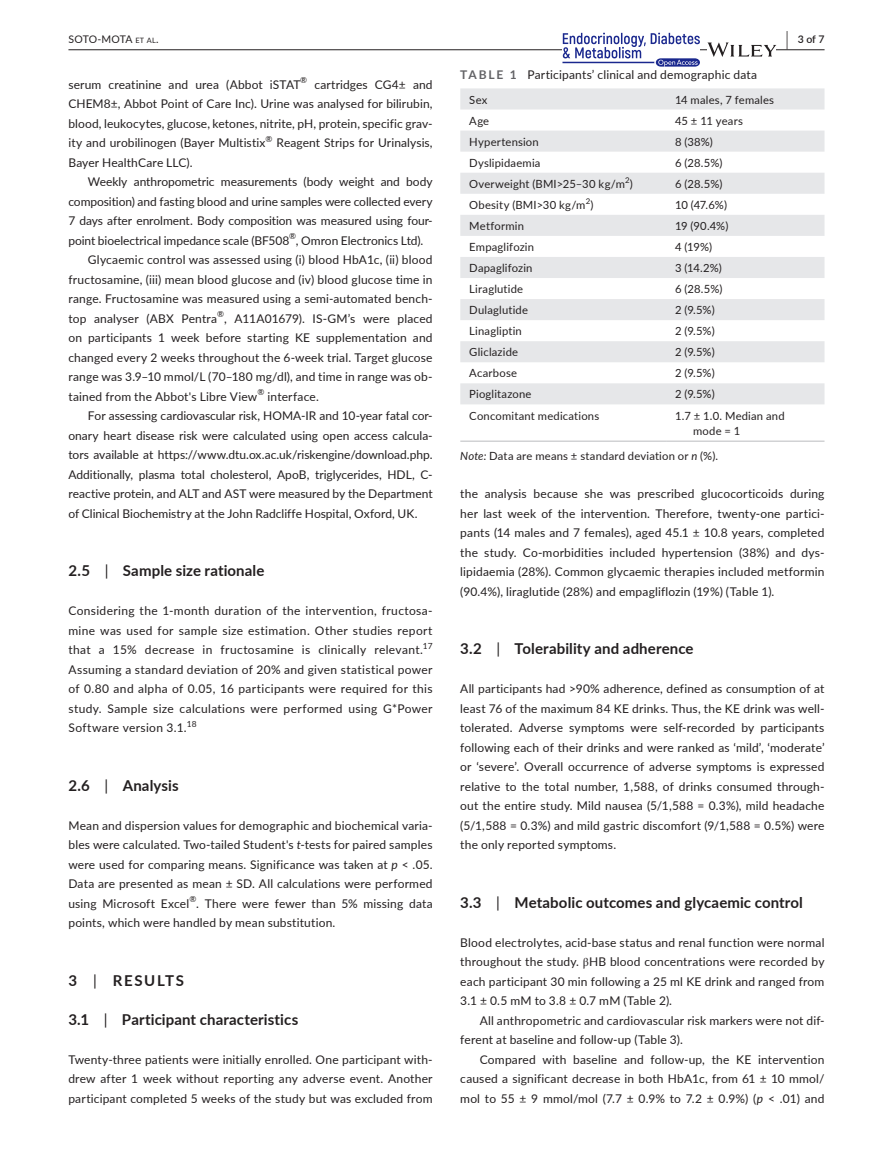
<style>
.page{position:relative;width:893px;height:1174px;background:#fff}
.page>*{position:absolute;margin:0;border:0;box-sizing:border-box;transform-origin:0 0}
.t1{font:700 15px "Lato";letter-spacing:.01em;color:#231f20}
.t2{font:700 15px "Lato";letter-spacing:.105em;color:#231f20}
.t3{font:12px/19.5px "Lato";letter-spacing:.01em;color:#231f20;text-align:justify}
.t4{font:11.25px/15.8px "Lato";letter-spacing:.015em;color:#231f20}
.t5{font:10.5px "Lato";letter-spacing:-.005em;color:#231f20}
.t6{font:600 10.5px "Lato";color:#231f20}
.t7{font:8.4px "Lato";color:#231f20}
.t8{font:7.8px "Lato";color:#231f20}
.s1{font-size:7.35px}
.s2{font-size:19.5px}
.s3{font-weight:700;color:#636366}
.s4{font-style:italic}
.s5{font-weight:400}
.s6{font-family:"STIX"}
</style>
<div class="page">
<hr style="left:68px;top:49px;width:756px;height:1px;background:#231f20">
<svg style="left:562px;top:33px;width:138px;height:34px"></svg>
<svg style="left:707px;top:42px;width:69px;height:15px"></svg>
<svg style="left:460px;top:88px;width:364px;height:316px;fill:#edeeef"></svg>
<hr style="left:460px;top:440px;width:206px;height:2px;background:#d1d2d4">
<hr style="left:666px;top:440px;width:158px;height:2px;background:#d1d2d4">
<p class="t5" style="left:68px;top:31px;width:92px">SOTO-MOTA <span class="s1">et al</span>.</p>
<p class="t6" style="left:786px;top:31px;width:40px"><span class="s2">|</span> 3 of 7</p>
<p class="t3" style="left:68px;top:74px;width:366px">serum creatinine and urea (Abbot iSTAT<sup>®</sup> cartridges CG4± and CHEM8±, Abbot Point of Care Inc). Urine was analysed for bilirubin, blood, leukocytes, glucose, ketones, nitrite, pH, protein, specific grav&shy;ity and urobilinogen (Bayer Multistix<sup>®</sup> Reagent Strips for Urinalysis, Bayer HealthCare LLC).</p>
<p class="t3" style="left:88px;top:171px;width:346px">Weekly anthropometric measurements (body weight and body</p>
<p class="t3" style="left:68px;top:191px;width:366px">composition) and fasting blood and urine samples were collected every</p>
<p class="t3" style="left:68px;top:210px;width:366px">7 days after enrolment. Body composition was measured using four-</p>
<p class="t3" style="left:68px;top:230px;width:356px">point bioelectrical impedance scale (BF508<sup>®</sup>, Omron Electronics Ltd).</p>
<p class="t3" style="left:88px;top:249px;width:346px">Glycaemic control was assessed using (i) blood HbA1c, (ii) blood</p>
<p class="t3" style="left:68px;top:269px;width:366px">fructosamine, (iii) mean blood glucose and (iv) blood glucose time in</p>
<p class="t3" style="left:68px;top:288px;width:366px">range. Fructosamine was measured using a semi-automated bench-</p>
<p class="t3" style="left:68px;top:308px;width:366px">top analyser (ABX Pentra<sup>®</sup>, A11A01679). IS-GM’s were placed</p>
<p class="t3" style="left:68px;top:327px;width:366px">on participants 1 week before starting KE supplementation and</p>
<p class="t3" style="left:68px;top:347px;width:366px">changed every 2 weeks throughout the 6-week trial. Target glucose</p>
<p class="t3" style="left:68px;top:366px;width:366px">range was 3.9–10 mmol/L (70–180 mg/dl), and time in range was ob-</p>
<p class="t3" style="left:68px;top:386px;width:252px">tained from the Abbot's Libre View<sup>®</sup> interface.</p>
<p class="t3" style="left:88px;top:405px;width:346px">For assessing cardiovascular risk, HOMA-IR and 10-year fatal cor-</p>
<p class="t3" style="left:68px;top:425px;width:366px">onary heart disease risk were calculated using open access calcula-</p>
<p class="t3" style="left:68px;top:444px;width:366px">tors available at https://www.dtu.ox.ac.uk/riskengine/download.php.</p>
<p class="t3" style="left:68px;top:464px;width:366px">Additionally, plasma total cholesterol, ApoB, triglycerides, HDL, C-</p>
<p class="t3" style="left:68px;top:483px;width:366px">reactive protein, and ALT and AST were measured by the Department</p>
<p class="t3" style="left:68px;top:503px;width:351px">of Clinical Biochemistry at the John Radcliffe Hospital, Oxford, UK.</p>
<p class="t3" style="left:460px;top:64px;width:298px"><span class="s3">TABLE 1</span> Participants’ clinical and demographic data</p>
<p class="t4" style="left:469px;top:91px;width:20px">Sex</p>
<p class="t4" style="left:675px;top:91px;width:101px">14 males, 7 females</p>
<p class="t4" style="left:469px;top:112px;width:21px">Age</p>
<p class="t4" style="left:675px;top:112px;width:69px">45 ± 11 years</p>
<p class="t4" style="left:469px;top:133px;width:71px">Hypertension</p>
<p class="t4" style="left:675px;top:133px;width:39px">8 (38%)</p>
<p class="t4" style="left:469px;top:154px;width:73px">Dyslipidaemia</p>
<p class="t4" style="left:675px;top:154px;width:49px">6 (28.5%)</p>
<p class="t4" style="left:469px;top:175px;width:165px">Overweight (BMI&gt;25–30 kg/m )</p>
<p class="t8" style="left:625px;top:174px;width:6px">2</p>
<p class="t4" style="left:675px;top:175px;width:49px">6 (28.5%)</p>
<p class="t8" style="left:586px;top:195px;width:6px">2</p>
<p class="t4" style="left:675px;top:196px;width:53px">10 (47.6%)</p>
<p class="t4" style="left:469px;top:196px;width:126px">Obesity (BMI&gt;30 kg/m )</p>
<p class="t4" style="left:469px;top:217px;width:56px">Metformin</p>
<p class="t4" style="left:675px;top:217px;width:55px">19 (90.4%)</p>
<p class="t4" style="left:469px;top:238px;width:66px">Empaglifozin</p>
<p class="t4" style="left:675px;top:238px;width:39px">4 (19%)</p>
<p class="t4" style="left:469px;top:259px;width:65px">Dapaglifozin</p>
<p class="t4" style="left:675px;top:259px;width:48px">3 (14.2%)</p>
<p class="t4" style="left:469px;top:281px;width:55px">Liraglutide</p>
<p class="t4" style="left:675px;top:281px;width:49px">6 (28.5%)</p>
<p class="t4" style="left:469px;top:302px;width:60px">Dulaglutide</p>
<p class="t4" style="left:675px;top:302px;width:41px">2 (9.5%)</p>
<p class="t4" style="left:469px;top:323px;width:54px">Linagliptin</p>
<p class="t4" style="left:675px;top:323px;width:41px">2 (9.5%)</p>
<p class="t4" style="left:469px;top:344px;width:50px">Gliclazide</p>
<p class="t4" style="left:675px;top:344px;width:41px">2 (9.5%)</p>
<p class="t4" style="left:469px;top:365px;width:49px">Acarbose</p>
<p class="t4" style="left:675px;top:365px;width:41px">2 (9.5%)</p>
<p class="t4" style="left:469px;top:386px;width:64px">Pioglitazone</p>
<p class="t4" style="left:675px;top:386px;width:41px">2 (9.5%)</p>
<p class="t4" style="left:469px;top:407px;width:131px">Concomitant medications</p>
<p class="t4" style="left:693px;top:407px;width:93px;text-indent:-18px">1.7 ± 1.0. Median and mode = 1</p>
<p class="t4" style="left:460px;top:447px;width:259px"><span class="s4">Note:</span> Data are means ± standard deviation or <span class="s4">n</span> (%).</p>
<p class="t3" style="left:460px;top:483px;width:366px">the analysis because she was prescribed glucocorticoids during her last week of the intervention. Therefore, twenty-one partici&shy;pants (14 males and 7 females), aged 45.1 ± 10.8 years, completed the study. Co-morbidities included hypertension (38%) and dys&shy;lipidaemia (28%). Common glycaemic therapies included metformin (90.4%), liraglutide (28%) and empagliflozin (19%) (Table 1).</p>
<p class="t1" style="left:68px;top:560px;width:198px">2.5 <span class="s5">|</span> Sample size rationale</p>
<p class="t3" style="left:68px;top:600px;width:366px">Considering the 1-month duration of the intervention, fructosa&shy;mine was used for sample size estimation. Other studies report that a 15% decrease in fructosamine is clinically relevant.</p>
<p class="t1" style="left:460px;top:638px;width:235px">3.2 <span class="s5">|</span> Tolerability and adherence</p>
<p class="t3" style="left:460px;top:678px;width:366px">All participants had &gt;90% adherence, defined as consumption of at least 76 of the maximum 84 KE drinks. Thus, the KE drink was well&shy;tolerated. Adverse symptoms were self-recorded by participants following each of their drinks and were ranked as ‘mild’, ‘moderate’ or ‘severe’. Overall occurrence of adverse symptoms is expressed relative to the total number, 1,588, of drinks consumed through&shy;out the entire study. Mild nausea (5/1,588 = 0.3%), mild headache (5/1,588 = 0.3%) and mild gastric discomfort (9/1,588 = 0.5%) were the only reported symptoms.</p>
<p class="t7" style="left:423px;top:640px;width:11px">17</p>
<p class="t3" style="left:68px;top:659px;width:366px">Assuming a standard deviation of 20% and given statistical power of 0.80 and alpha of 0.05, 16 participants were required for this study. Sample size calculations were performed using G*Power Software version 3.1.</p>
<p class="t7" style="left:187px;top:718px;width:11px">18</p>
<p class="t1" style="left:68px;top:774px;width:112px">2.6 <span class="s5">|</span> Analysis</p>
<p class="t3" style="left:68px;top:815px;width:366px">Mean and dispersion values for demographic and biochemical varia&shy;bles were calculated. Two-tailed Student's <span class="s4">t</span>-tests for paired samples were used for comparing means. Significance was taken at <span class="s4">p</span> &lt; .05.<br>Data are presented as mean ± SD. All calculations were performed using Microsoft Excel</p>
<p class="t1" style="left:460px;top:891px;width:344px">3.3 <span class="s5">|</span> Metabolic outcomes and glycaemic control</p>
<p class="t3" style="left:460px;top:932px;width:366px">Blood electrolytes, acid-base status and renal function were normal throughout the study. <span class="s6">β</span>HB blood concentrations were recorded by each participant 30 min following a 25 ml KE drink and ranged from 3.1 ± 0.5 mM to 3.8 ± 0.7 mM (Table 2).</p>
<p class="t3" style="left:460px;top:1010px;width:366px;text-indent:20px">All anthropometric and cardiovascular risk markers were not dif&shy;ferent at baseline and follow-up (Table 3).</p>
<p class="t3" style="left:460px;top:1049px;width:366px;text-indent:20px">Compared with baseline and follow-up, the KE intervention caused a significant decrease in both HbA1c, from 61 ± 10 mmol/ mol to 55 ± 9 mmol/mol (7.7 ± 0.9% to 7.2 ± 0.9%) (<span class="s4">p</span> &lt; .01) and</p>
<p class="t7" style="left:189px;top:893px;width:8px">®</p>
<p class="t3" style="left:68px;top:893px;width:366px;text-indent:128px">. There were fewer than 5% missing data points, which were handled by mean substitution.</p>
<p class="t2" style="left:68px;top:969px;width:117px">3 <span class="s5">|</span> RESULTS</p>
<p class="t1" style="left:68px;top:1008px;width:231px">3.1 <span class="s5">|</span> Participant characteristics</p>
<p class="t3" style="left:68px;top:1049px;width:366px">Twenty-three patients were initially enrolled. One participant with&shy;drew after 1 week without reporting any adverse event. Another participant completed 5 weeks of the study but was excluded from</p>
</div>
